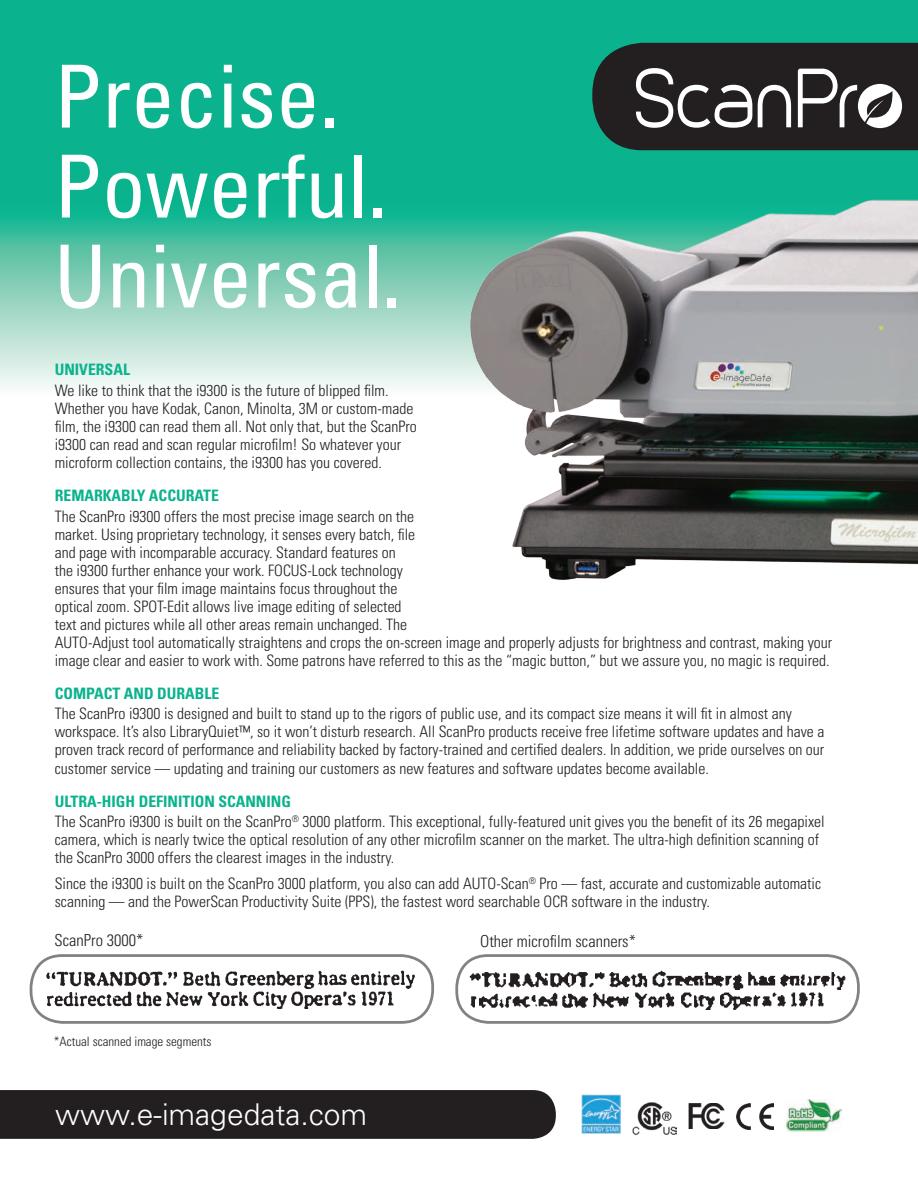
<style>
.page{position:relative;width:918px;height:1188px;background:#fff}
.page>*{position:absolute;margin:0;border:0;box-sizing:border-box;transform-origin:0 0}
.t1{font:condensed 87px/90px "Univers";color:#fff}
.t2{font:300 30px "Univers";color:#fff}
.t3{font:300 condensed 16.5px "Univers";color:#231f20}
.t4{font:300 condensed 15.75px/18px "Univers";color:#231f20}
.t5{font:700 condensed 15.75px "Univers";color:#0ab38d}
.t6{font:300 condensed 12.9px "Univers";color:#231f20}
.s1{font-weight:700;color:#0ab38d}
</style>
<div class="page">
<hr style="left:917px;top:0;width:1px;height:1188px;background:#e6e7e9">
<div style="left:0;top:1090px;width:556px;height:49px;background:#231f20"></div>
<svg style="left:0;top:0;width:918px;height:388px;background:#37be9e"></svg>
<img style="left:582px;top:1095px;width:38px;height:39px">
<img style="left:689px;top:1103px;width:35px;height:26px">
<img style="left:633px;top:1102px;width:43px;height:32px">
<img style="left:786px;top:1099px;width:55px;height:32px">
<img style="left:737px;top:1103px;width:36px;height:26px">
<img style="left:438px;top:188px;width:480px;height:447px">
<svg style="left:592px;top:43px;width:326px;height:107px;background:#3e403f"></svg>
<img style="left:46px;top:970px;width:369px;height:38px">
<div style="left:30px;top:954px;width:404px;height:70px;border:3px solid #808285;border-radius:31px"></div>
<img style="left:469px;top:970px;width:377px;height:40px">
<div style="left:455px;top:954px;width:405px;height:70px;border:3px solid #808285;border-radius:31px"></div>
<h1 class="t1" style="left:54px;top:49px;width:349px">Precise.<br>Powerful.<br>Universal.</h1>
<p class="t5" style="left:55px;top:360px;width:77px">UNIVERSAL</p>
<p class="t4" style="left:55px;top:381px;width:364px">We like to think that the i9300 is the future of blipped film.<br>Whether you have Kodak, Canon, Minolta, 3M or custom-made film, the i9300 can read them all. Not only that, but the ScanPro i9300 can read and scan regular microfilm! So whatever your microform collection contains, the i9300 has you covered.</p>
<p class="t5" style="left:55px;top:486px;width:166px">REMARKABLY ACCURATE</p>
<p class="t4" style="left:55px;top:507px;width:779px">The ScanPro i9300 offers the most precise image search on the<br>market. Using proprietary technology, it senses every batch, file<br>and page with incomparable accuracy. Standard features on<br>the i9300 further enhance your work. FOCUS-Lock technology<br>ensures that your film image maintains focus throughout the<br>optical zoom. SPOT-Edit allows live image editing of selected<br>text and pictures while all other areas remain unchanged. The<br>AUTO-Adjust tool automatically straightens and crops the on-screen image and properly adjusts for brightness and contrast, making your image clear and easier to work with. Some patrons have referred to this as the “magic button,” but we assure you, no magic is required.</p>
<p class="t5" style="left:55px;top:684px;width:166px">COMPACT AND DURABLE</p>
<p class="t4" style="left:55px;top:705px;width:771px">The ScanPro i9300 is designed and built to stand up to the rigors of public use, and its compact size means it will fit in almost any workspace. It’s also LibraryQuiet™, so it won’t disturb research. All ScanPro products receive free lifetime software updates and have a proven track record of performance and reliability backed by factory-trained and certified dealers. In addition, we pride ourselves on our customer service — updating and training our customers as new features and software updates become available.</p>
<p class="t4" style="left:55px;top:792px;width:771px;line-height:20.1px"><span class="s1">ULTRA-HIGH DEFINITION SCANNING<br></span>The ScanPro i9300 is built on the ScanPro<sup>®</sup> 3000 platform. This exceptional, fully-featured unit gives you the benefit of its 26 megapixel</p>
<p class="t4" style="left:55px;top:831px;width:766px">camera, which is nearly twice the optical resolution of any other microfilm scanner on the market. The ultra-high definition scanning of the ScanPro 3000 offers the clearest images in the industry.</p>
<p class="t4" style="left:55px;top:874px;width:768px">Since the i9300 is built on the ScanPro 3000 platform, you also can add AUTO-Scan<sup>®</sup> Pro — fast, accurate and customizable automatic scanning — and the PowerScan Productivity Suite (PPS), the fastest word searchable OCR software in the industry.</p>
<p class="t3" style="left:54px;top:930px;width:90px">ScanPro 3000*</p>
<p class="t3" style="left:480px;top:931px;width:157px">Other microfilm scanners*</p>
<p class="t6" style="left:54px;top:1034px;width:159px">*Actual scanned image segments</p>
<h2 class="t2" style="left:55px;top:1096px;width:313px">www.e-imagedata.com</h2>
</div>
